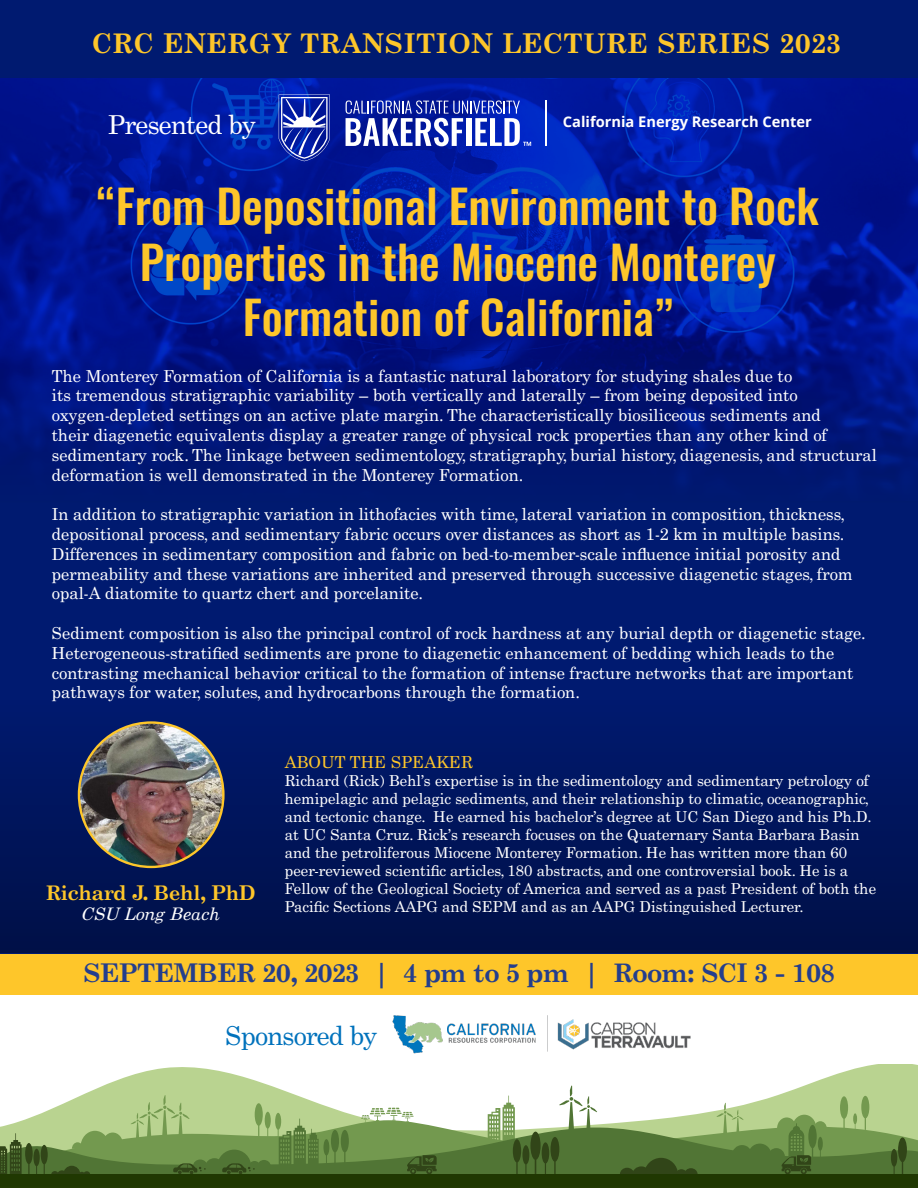
<style>
.page{position:relative;width:918px;height:1188px;background:#fff}
.page>*{position:absolute;margin:0;border:0;box-sizing:border-box;transform-origin:0 0}
.t1{font:500 46.2px/55.3px "Oswald";color:#fec62a;text-align:center}
.t2{font:700 27px "Academico";letter-spacing:.04em;color:#fec62a}
.t3{font:25.95px "Academico";letter-spacing:-.03em;color:#fff}
.t4{font:25.95px "Academico";letter-spacing:-.03em;color:#0072bc}
.t5{font:700 25.5px "Academico";color:#243e8d}
.t6{font:700 20.1px "Academico";color:#fec62a}
.t7{font:italic 17.25px "Academico";color:#fff}
.t8{font:16.5px/19.8px "Academico";color:#fff}
.t9{font:16.5px "Academico";color:#fec62a}
.t10{font:15px/18px "Academico";color:#fff}
.t11{font:700 14.7px "Open Sans";color:#fff}
</style>
<div class="page">
<svg style="left:103px;top:1064px;width:815px;height:22px"></svg>
<svg style="left:0;top:1086px;width:918px;height:88px"></svg>
<div style="left:0;top:1174px;width:918px;height:14px;background:#203802"></div>
<div style="left:0;top:0;width:918px;height:976px;background:#001a70"></div>
<div style="left:0;top:698px;width:918px;height:255px;background:linear-gradient(to bottom,#011b6f,#001047)"></div>
<div style="left:0;top:954px;width:918px;height:41px;background:#fec62a"></div>
<svg style="left:0;top:78px;width:918px;height:407px"></svg>
<img style="left:79px;top:723px;width:144px;height:144px;border-radius:72px">
<hr style="left:546px;top:100px;width:1px;height:46px;background:#fff">
<svg style="left:346px;top:101px;width:185px;height:45px;background:#6473c8"></svg>
<svg style="left:279px;top:95px;width:51px;height:66px;background:#4154b8"></svg>
<img style="left:392px;top:1015px;width:299px;height:38px">
<p class="t2" style="left:93px;top:21px;width:750px">CRC ENERGY TRANSITION LECTURE SERIES 2023</p>
<p class="t3" style="left:108px;top:103px;width:150px">Presented by</p>
<p class="t11" style="left:563px;top:111px;width:251px">California Energy Research Center</p>
<p class="t1" style="left:97px;top:182px;width:723px">“From Depositional Environment to Rock<br>Properties in the Miocene Monterey<br>Formation of California”</p>
<p class="t8" style="left:52px;top:365px;width:827px">The Monterey Formation of California is a fantastic natural laboratory for studying shales due to<br>its tremendous stratigraphic variability – both vertically and laterally – from being deposited into oxygen-depleted settings on an active plate margin. The characteristically biosiliceous sediments and<br>their diagenetic equivalents display a greater range of physical rock properties than any other kind of sedimentary rock. The linkage between sedimentology, stratigraphy, burial history, diagenesis, and structural deformation is well demonstrated in the Monterey Formation.</p>
<p class="t8" style="left:52px;top:503px;width:802px">In addition to stratigraphic variation in lithofacies with time, lateral variation in composition, thickness, depositional process, and sedimentary fabric occurs over distances as short as 1-2 km in multiple basins.<br>Differences in sedimentary composition and fabric on bed-to-member-scale influence initial porosity and permeability and these variations are inherited and preserved through successive diagenetic stages, from opal-A diatomite to quartz chert and porcelanite.</p>
<p class="t8" style="left:52px;top:622px;width:815px">Sediment composition is also the principal control of rock hardness at any burial depth or diagenetic stage.<br>Heterogeneous-stratified sediments are prone to diagenetic enhancement of bedding which leads to the contrasting mechanical behavior critical to the formation of intense fracture networks that are important pathways for water, solutes, and hydrocarbons through the formation.</p>
<p class="t6" style="left:46px;top:876px;width:211px">Richard J. Behl, PhD</p>
<p class="t7" style="left:82px;top:900px;width:140px">CSU Long Beach</p>
<p class="t9" style="left:285px;top:748px;width:190px">ABOUT THE SPEAKER</p>
<p class="t10" style="left:285px;top:771px;width:593px">Richard (Rick) Behl’s expertise is in the sedimentology and sedimentary petrology of hemipelagic and pelagic sediments, and their relationship to climatic, oceanographic, and tectonic change. He earned his bachelor’s degree at UC San Diego and his Ph.D. at UC Santa Cruz. Rick’s research focuses on the Quaternary Santa Barbara Basin and the petroliferous Miocene Monterey Formation. He has written more than 60 peer-reviewed scientific articles, 180 abstracts, and one controversial book. He is a Fellow of the Geological Society of America and served as a past President of both the Pacific Sections AAPG and SEPM and as an AAPG Distinguished Lecturer.</p>
<p class="t5" style="left:83px;top:952px;width:753px">SEPTEMBER 20, 2023 | 4 pm to 5 pm | Room: SCI 3 - 108</p>
<p class="t4" style="left:225px;top:1014px;width:153px">Sponsored by</p>
</div>
